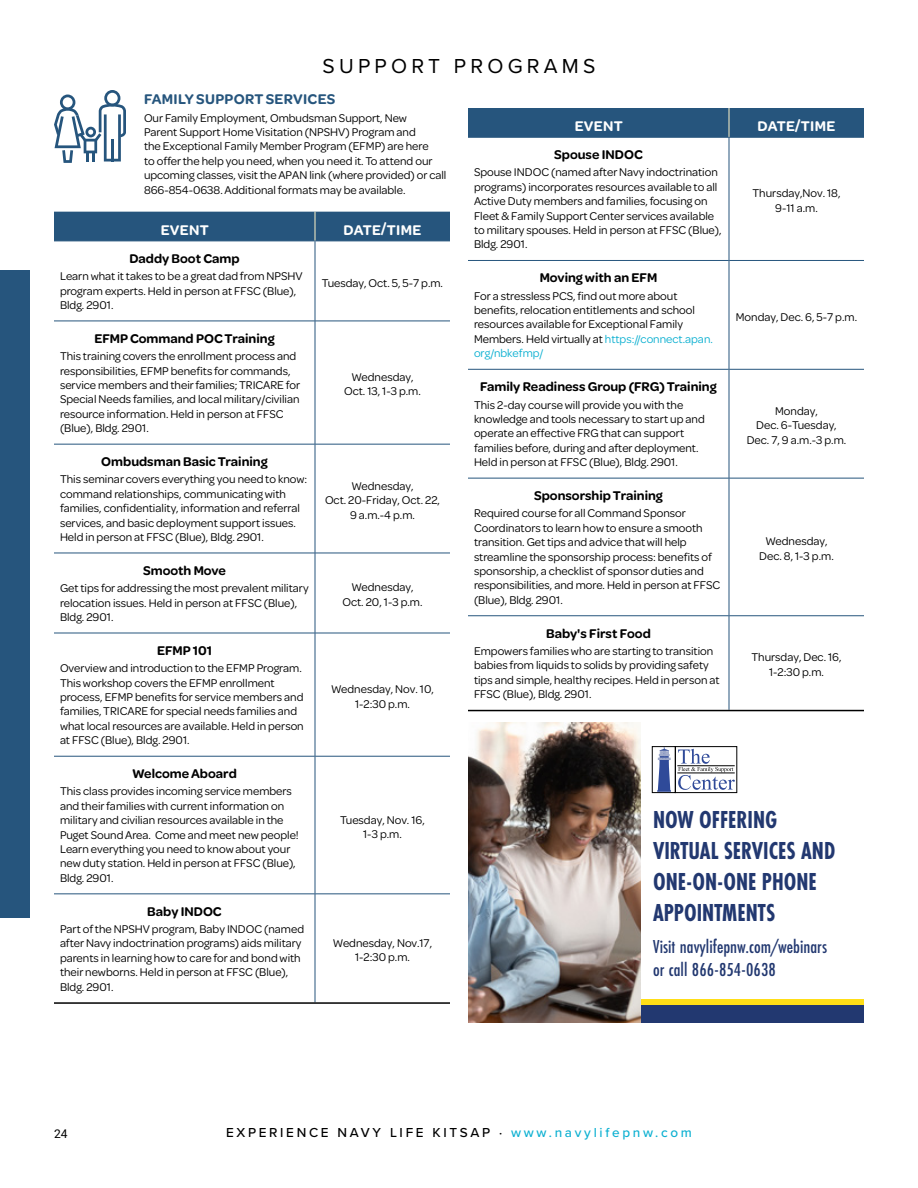
<style>
.page{position:relative;width:918px;height:1188px;background:#fff}
.page>*{position:absolute;margin:0;border:0;box-sizing:border-box;transform-origin:0 0}
.t1{font:700 25.5px/31.2px "Futura PT Cond";color:#223870;scale:.92 1}
.t2{font:21px "Proxima Nova";letter-spacing:.2em;color:#000}
.t3{font:500 19.5px/23.4px "Futura PT Cond";color:#223870}
.t4{font:600 15px "Omnes";letter-spacing:.02em;color:#fff}
.t5{font:600 15px "Omnes";letter-spacing:.02em;color:#26557d}
.t6{font:600 13.5px "Omnes";color:#000}
.t7{font:500 13.5px "Proxima Nova";letter-spacing:.2em;color:#000}
.t8{font:12px/14.4px "Omnes";color:#000}
.t9{font:12px "Roboto";color:#000}
.s1{color:#0cb0d1}
</style>
<div class="page">
<hr style="left:54px;top:321px;width:261px;height:1px;background:#26557d">
<hr style="left:315px;top:321px;width:135px;height:1px;background:#26557d">
<hr style="left:54px;top:444px;width:261px;height:1px;background:#26557d">
<hr style="left:315px;top:444px;width:135px;height:1px;background:#26557d">
<hr style="left:54px;top:553px;width:261px;height:1px;background:#26557d">
<hr style="left:315px;top:553px;width:135px;height:1px;background:#26557d">
<hr style="left:54px;top:633px;width:261px;height:1px;background:#26557d">
<hr style="left:315px;top:633px;width:135px;height:1px;background:#26557d">
<hr style="left:54px;top:756px;width:261px;height:1px;background:#26557d">
<hr style="left:315px;top:756px;width:135px;height:1px;background:#26557d">
<hr style="left:54px;top:893px;width:261px;height:1px;background:#26557d">
<hr style="left:315px;top:893px;width:135px;height:1px;background:#26557d">
<hr style="left:54px;top:241px;width:261px;height:1px;background:#26557d">
<hr style="left:315px;top:241px;width:135px;height:1px;background:#26557d">
<hr style="left:315px;top:241px;width:1px;height:80px;background:#26557d">
<hr style="left:315px;top:321px;width:1px;height:123px;background:#26557d">
<hr style="left:315px;top:444px;width:1px;height:109px;background:#26557d">
<hr style="left:315px;top:553px;width:1px;height:80px;background:#26557d">
<hr style="left:315px;top:633px;width:1px;height:123px;background:#26557d">
<hr style="left:315px;top:756px;width:1px;height:138px;background:#26557d">
<hr style="left:315px;top:894px;width:1px;height:108px;background:#26557d">
<div style="left:54px;top:212px;width:396px;height:29px;background:#26557d"></div>
<hr style="left:54px;top:1002px;width:261px;height:2px;background:#000">
<hr style="left:315px;top:1002px;width:135px;height:2px;background:#000">
<hr style="left:468px;top:260px;width:261px;height:1px;background:#26557d">
<hr style="left:729px;top:260px;width:135px;height:1px;background:#26557d">
<hr style="left:468px;top:369px;width:261px;height:1px;background:#26557d">
<hr style="left:729px;top:369px;width:135px;height:1px;background:#26557d">
<hr style="left:468px;top:478px;width:261px;height:1px;background:#26557d">
<hr style="left:729px;top:478px;width:135px;height:1px;background:#26557d">
<hr style="left:468px;top:615px;width:261px;height:1px;background:#26557d">
<hr style="left:729px;top:615px;width:135px;height:1px;background:#26557d">
<hr style="left:468px;top:137px;width:261px;height:1px;background:#26557d">
<hr style="left:729px;top:137px;width:135px;height:1px;background:#26557d">
<hr style="left:729px;top:138px;width:1px;height:122px;background:#26557d">
<hr style="left:729px;top:260px;width:1px;height:109px;background:#26557d">
<hr style="left:729px;top:369px;width:1px;height:109px;background:#26557d">
<hr style="left:729px;top:478px;width:1px;height:138px;background:#26557d">
<hr style="left:729px;top:616px;width:1px;height:94px;background:#26557d">
<div style="left:468px;top:108px;width:396px;height:29px;background:#26557d"></div>
<hr style="left:468px;top:710px;width:261px;height:1px;background:#000">
<hr style="left:729px;top:710px;width:135px;height:1px;background:#000">
<svg style="left:54px;top:90px;width:72px;height:73px"></svg>
<div style="left:468px;top:999px;width:396px;height:11px;background:#ffde17"></div>
<div style="left:468px;top:1005px;width:396px;height:18px;background:#223870"></div>
<svg style="left:651px;top:746px;width:87px;height:48px"></svg>
<hr style="left:677px;top:765px;width:58px;height:1px;background:#000">
<hr style="left:677px;top:773px;width:58px;height:1px;background:#000">
<svg style="left:678px;top:749px;width:57px;height:41px"></svg>
<div style="left:675px;top:746px;width:62px;height:47px;border:1px solid #000"></div>
<div style="left:652px;top:746px;width:23px;height:47px;border:1px solid #000"></div>
<svg style="left:657px;top:747px;width:14px;height:45px"></svg>
<img style="left:468px;top:723px;width:172px;height:300px">
<div style="left:0;top:270px;width:30px;height:648px;background:#26557d"></div>
<h2 class="t2" style="left:323px;top:51px;width:274px">SUPPOR T PR OGR AMS</h2>
<p class="t5" style="left:144px;top:89px;width:193px">FAMILY SUPPORT SERVICES</p>
<p class="t8" style="left:144px;top:110px;width:304px">Our Family Employment, Ombudsman Support, New<br>Parent Support Home Visitation (NPSHV) Program and<br>the Exceptional Family Member Program (EFMP) are here<br>to offer the help you need, when you need it. To attend our upcoming classes, visit the APAN link (where provided) or call 866-854-0638. Additional formats may be available.</p>
<p class="t4" style="left:161px;top:219px;width:50px">EVENT</p>
<p class="t4" style="left:344px;top:219px;width:79px">DATE/TIME</p>
<p class="t6" style="left:129px;top:249px;width:112px">Daddy Boot Camp</p>
<p class="t8" style="left:60px;top:268px;width:244px">Learn what it takes to be a great dad from NPSHV program experts. Held in person at FFSC (Blue),<br>Bldg. 2901.</p>
<p class="t8" style="left:322px;top:275px;width:123px">Tuesday, Oct. 5, 5-7 p.m.</p>
<p class="t6" style="left:94px;top:329px;width:182px">EFMP Command POC Training</p>
<p class="t8" style="left:60px;top:348px;width:242px">This training covers the enrollment process and responsibilities, EFMP benefits for commands, service members and their families; TRICARE for Special Needs families, and local military/civilian resource information. Held in person at FFSC (Blue), Bldg. 2901.</p>
<p class="t8" style="left:344px;top:369px;width:78px;text-align:center">Wednesday,<br>Oct. 13, 1-3 p.m.</p>
<p class="t6" style="left:101px;top:452px;width:168px">Ombudsman Basic Training</p>
<p class="t8" style="left:60px;top:472px;width:249px">This seminar covers everything you need to know: command relationships, communicating with families, confidentiality, information and referral services, and basic deployment support issues.<br>Held in person at FFSC (Blue), Bldg. 2901.</p>
<p class="t8" style="left:325px;top:478px;width:117px;text-align:center">Wednesday,<br>Oct. 20-Friday, Oct. 22,<br>9 a.m.-4 p.m.</p>
<p class="t6" style="left:143px;top:561px;width:84px">Smooth Move</p>
<p class="t8" style="left:60px;top:580px;width:250px">Get tips for addressing the most prevalent military relocation issues. Held in person at FFSC (Blue),<br>Bldg. 2901.</p>
<p class="t8" style="left:343px;top:580px;width:81px;text-align:center">Wednesday,<br>Oct. 20, 1-3 p.m.</p>
<p class="t6" style="left:157px;top:641px;width:56px">EFMP 101</p>
<p class="t8" style="left:60px;top:660px;width:245px">Overview and introduction to the EFMP Program.<br>This workshop covers the EFMP enrollment process, EFMP benefits for service members and families, TRICARE for special needs families and what local resources are available. Held in person at FFSC (Blue), Bldg. 2901.</p>
<p class="t8" style="left:331px;top:681px;width:104px;text-align:center">Wednesday, Nov. 10,<br>1-2:30 p.m.</p>
<p class="t6" style="left:132px;top:764px;width:106px">Welcome Aboard</p>
<p class="t8" style="left:60px;top:784px;width:240px">This class provides incoming service members and their families with current information on military and civilian resources available in the Puget Sound Area. Come and meet new people!<br>Learn everything you need to know about your new duty station. Held in person at FFSC (Blue), Bldg. 2901.</p>
<p class="t6" style="left:147px;top:902px;width:76px">Baby INDOC</p>
<p class="t8" style="left:60px;top:921px;width:246px">Part of the NPSHV program, Baby INDOC (named after Navy indoctrination programs) aids military parents in learning how to care for and bond with their newborns. Held in person at FFSC (Blue), Bldg. 2901.</p>
<p class="t8" style="left:340px;top:812px;width:86px;text-align:center">Tuesday, Nov. 16,<br>1-3 p.m.</p>
<p class="t8" style="left:333px;top:935px;width:101px;text-align:center">Wednesday, Nov.17,<br>1-2:30 p.m.</p>
<p class="t4" style="left:575px;top:116px;width:50px">EVENT</p>
<p class="t4" style="left:758px;top:116px;width:79px">DATE/TIME</p>
<p class="t6" style="left:554px;top:145px;width:90px">Spouse INDOC</p>
<p class="t8" style="left:474px;top:165px;width:249px">Spouse INDOC (named after Navy indoctrination programs) incorporates resources available to all Active Duty members and families, focusing on Fleet &amp; Family Support Center services available to military spouses. Held in person at FFSC (Blue), Bldg. 2901.</p>
<p class="t8" style="left:753px;top:185px;width:89px;text-align:center">Thursday,Nov. 18,<br>9-11 a.m.</p>
<p class="t6" style="left:540px;top:268px;width:119px">Moving with an EFM</p>
<p class="t8" style="left:474px;top:288px;width:240px">For a stressless PCS, find out more about benefits, relocation entitlements and school resources available for Exceptional Family Members. Held virtually at <span class="s1">https://connect.apan. org/nbkefmp/</span></p>
<p class="t8" style="left:736px;top:309px;width:123px">Monday, Dec. 6, 5-7 p.m.</p>
<p class="t6" style="left:480px;top:377px;width:238px">Family Readiness Group (FRG) Training</p>
<p class="t8" style="left:474px;top:397px;width:232px">This 2-day course will provide you with the knowledge and tools necessary to start up and operate an effective FRG that can support families before, during and after deployment.<br>Held in person at FFSC (Blue), Bldg. 2901.</p>
<p class="t8" style="left:747px;top:403px;width:101px;text-align:center">Monday,<br>Dec. 6-Tuesday,<br>Dec. 7, 9 a.m.-3 p.m.</p>
<p class="t6" style="left:534px;top:486px;width:130px">Sponsorship Training</p>
<p class="t8" style="left:474px;top:505px;width:248px">Required course for all Command Sponsor Coordinators to learn how to ensure a smooth transition. Get tips and advice that will help streamline the sponsorship process: benefits of sponsorship, a checklist of sponsor duties and responsibilities, and more. Held in person at FFSC (Blue), Bldg. 2901.</p>
<p class="t8" style="left:759px;top:534px;width:76px;text-align:center">Wednesday,<br>Dec. 8, 1-3 p.m.</p>
<p class="t6" style="left:546px;top:624px;width:106px">Baby's First Food</p>
<p class="t8" style="left:474px;top:643px;width:247px">Empowers families who are starting to transition babies from liquids to solids by providing safety tips and simple, healthy recipes. Held in person at FFSC (Blue), Bldg. 2901.</p>
<p class="t8" style="left:751px;top:650px;width:92px;text-align:center">Thursday, Dec. 16,<br>1-2:30 p.m.</p>
<h1 class="t1" style="left:653px;top:804px;width:200px">NOW OFFERING<br>VIRTUAL SERVICES AND<br>ONE-ON-ONE PHONE<br>APPOINTMENTS</h1>
<h3 class="t3" style="left:653px;top:934px;width:176px">Visit navylifepnw.com/webinars or call 866-854-0638</h3>
<p class="t9" style="left:54px;top:1125px;width:15px">24</p>
<p class="t7" style="left:226px;top:1122px;width:467px">EXPERIENCE NAVY LIFE KITSAP · <span class="s1">www.navylifepnw.com</span></p>
</div>
